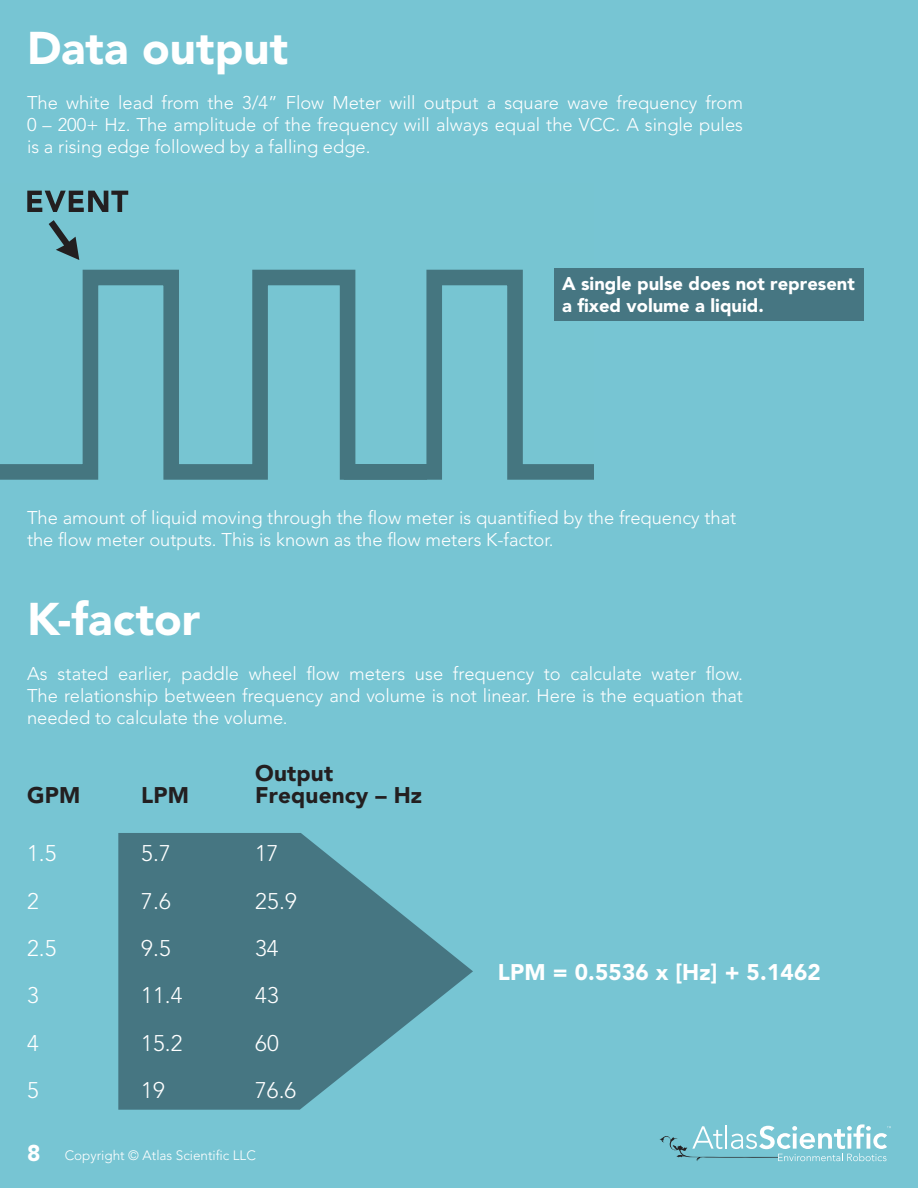
<style>
.page{position:relative;width:918px;height:1188px;background:#77c5d3}
.page>*{position:absolute;margin:0;border:0;box-sizing:border-box;transform-origin:0 0}
.t1{font:900 45.45px "Avenir";color:#fff}
.t2{font:300 22.5px "Avenir";letter-spacing:.01em;color:#fff}
.t3{font:900 22.5px "Avenir";letter-spacing:.01em;color:#231f20}
.t4{font:900 22.5px "Avenir";letter-spacing:.01em;color:#fff}
.t5{font:300 18.3px/22px "Avenir";color:#fff;text-align:justify}
.t6{font:900 18.3px "Avenir";color:#fff}
.t7{font:300 13.5px "Avenir";color:#fff}
.s1{font-weight:900;font-size:22.65px}
</style>
<div class="page">
<svg style="left:49px;top:220px;width:30px;height:40px"></svg>
<svg style="left:0;top:269px;width:328px;height:210px"></svg>
<svg style="left:328px;top:268px;width:266px;height:211px"></svg>
<svg style="left:27px;top:191px;width:101px;height:21px"></svg>
<div style="left:554px;top:269px;width:310px;height:52px;background:#467682"></div>
<svg style="left:118px;top:833px;width:355px;height:277px;fill:#467682"></svg>
<svg style="left:660px;top:1124px;width:231px;height:37px"></svg>
<p class="t1" style="left:27px;top:21px;width:263px">Data output</p>
<p class="t5" style="left:27px;top:91px;width:718px">The white lead from the 3/4” Flow Meter will output a square wave frequency from 0 – 200+ Hz. The amplitude of the frequency will always equal the VCC. A single pules is a rising edge followed by a falling edge.</p>
<p class="t6" style="left:562px;top:272px;width:294px">A single pulse does not represent</p>
<p class="t6" style="left:562px;top:294px;width:203px">a fixed volume a liquid.</p>
<p class="t5" style="left:27px;top:506px;width:711px">The amount of liquid moving through the flow meter is quantified by the frequency that</p>
<p class="t5" style="left:27px;top:528px;width:528px">the flow meter outputs. This is known as the flow meters K-factor.</p>
<p class="t1" style="left:27px;top:592px;width:175px">K-factor</p>
<p class="t5" style="left:27px;top:662px;width:718px">As stated earlier, paddle wheel flow meters use frequency to calculate water flow.<br>The relationship between frequency and volume is not linear. Here is the equation that needed to calculate the volume.</p>
<p class="t3" style="left:27px;top:781px;width:55px">GPM</p>
<p class="t3" style="left:141px;top:781px;width:49px">LPM</p>
<p class="t3" style="left:255px;top:759px;width:79px">Output</p>
<p class="t3" style="left:255px;top:781px;width:168px">Frequency – Hz</p>
<p class="t2" style="left:27px;top:841px;width:31px">1.5</p>
<p class="t2" style="left:141px;top:841px;width:31px">5.7</p>
<p class="t2" style="left:255px;top:841px;width:25px">17</p>
<p class="t2" style="left:27px;top:888px;width:13px">2</p>
<p class="t2" style="left:27px;top:935px;width:31px">2.5</p>
<p class="t2" style="left:27px;top:982px;width:13px">3</p>
<p class="t2" style="left:27px;top:1030px;width:13px">4</p>
<p class="t2" style="left:141px;top:888px;width:31px">7.6</p>
<p class="t2" style="left:141px;top:935px;width:31px">9.5</p>
<p class="t2" style="left:141px;top:982px;width:43px">11.4</p>
<p class="t2" style="left:141px;top:1030px;width:43px">15.2</p>
<p class="t2" style="left:255px;top:888px;width:43px">25.9</p>
<p class="t2" style="left:255px;top:935px;width:25px">34</p>
<p class="t2" style="left:255px;top:982px;width:25px">43</p>
<p class="t2" style="left:255px;top:1030px;width:25px">60</p>
<p class="t2" style="left:27px;top:1077px;width:13px">5</p>
<p class="t2" style="left:141px;top:1077px;width:25px">19</p>
<p class="t2" style="left:255px;top:1077px;width:42px">76.6</p>
<p class="t7" style="left:27px;top:1148px;width:230px"><span class="s1">8</span> Copyright © Atlas Scientific LLC</p>
<p class="t4" style="left:498px;top:959px;width:324px">LPM = 0.5536 x [Hz] + 5.1462</p>
</div>
